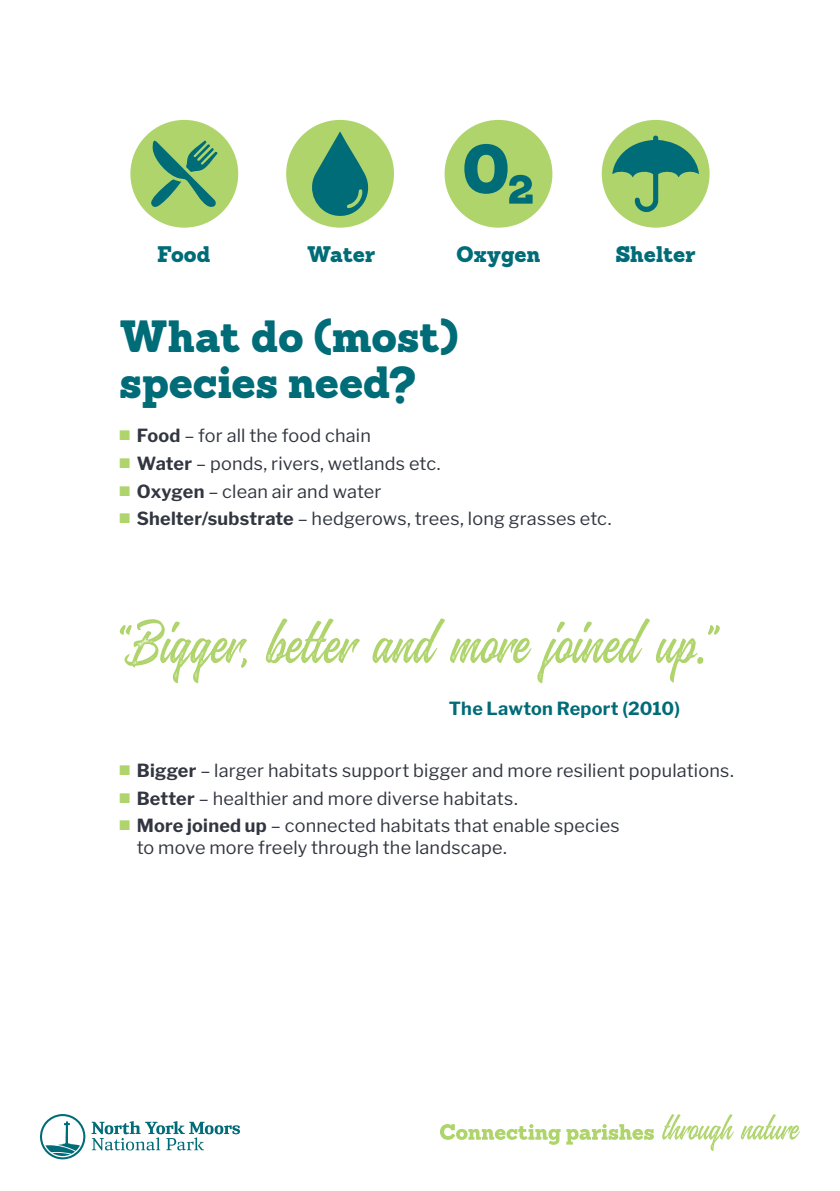
<style>
.page{position:relative;width:840px;height:1191px;background:#fff}
.page>*{position:absolute;margin:0;border:0;box-sizing:border-box;transform-origin:0 0}
.t1{font:900 44px/46px "Sanchez";letter-spacing:-.005em;color:#006c78}
.t2{font:900 22px "Sanchez";color:#006c78}
.t3{font:18px/22px "Libre Franklin";letter-spacing:.01em;color:#323640}
.t4{font:700 18px "Libre Franklin";letter-spacing:.015em;color:#006c78}
.s1{color:#afd46b}
.s2{font-weight:700}
</style>
<div class="page">
<svg style="left:440px;top:1114px;width:359px;height:37px"></svg>
<svg style="left:40px;top:1114px;width:200px;height:45px"></svg>
<div style="left:286px;top:120px;width:108px;height:108px;background:#afd46b;border-radius:50%"></div>
<svg style="left:306px;top:131px;width:70px;height:89px"></svg>
<div style="left:444px;top:120px;width:108px;height:108px;background:#afd46b;border-radius:50%"></div>
<svg style="left:464px;top:144px;width:68px;height:60px"></svg>
<div style="left:601px;top:120px;width:108px;height:108px;background:#afd46b;border-radius:50%"></div>
<svg style="left:612px;top:135px;width:86px;height:77px"></svg>
<div style="left:130px;top:120px;width:108px;height:108px;background:#afd46b;border-radius:50%"></div>
<svg style="left:151px;top:140px;width:67px;height:67px"></svg>
<svg style="left:120px;top:618px;width:599px;height:65px"></svg>
<p class="t2" style="left:157px;top:239px;width:54px">Food</p>
<p class="t2" style="left:307px;top:239px;width:69px">Water</p>
<p class="t2" style="left:456px;top:238px;width:85px">Oxygen</p>
<p class="t2" style="left:615px;top:238px;width:81px">Shelter</p>
<h1 class="t1" style="left:120px;top:313px;width:340px">What do (most) species need?</h1>
<p class="t3" style="left:120px;top:425px;width:252px"><span class="s1">■</span> <span class="s2">Food</span> – for all the food chain</p>
<p class="t3" style="left:120px;top:452px;width:322px"><span class="s1">■</span> <span class="s2">Water</span> – ponds, rivers, wetlands etc.</p>
<p class="t3" style="left:120px;top:480px;width:263px"><span class="s1">■</span> <span class="s2">Oxygen</span> – clean air and water</p>
<p class="t3" style="left:120px;top:508px;width:493px"><span class="s1">■</span> <span class="s2">Shelter/substrate</span> – hedgerows, trees, long grasses etc.</p>
<p class="t4" style="left:448px;top:697px;width:232px">The Lawton Report (2010)</p>
<p class="t3" style="left:120px;top:759px;width:615px"><span class="s1">■</span> <span class="s2">Bigger</span> – larger habitats support bigger and more resilient populations.</p>
<p class="t3" style="left:120px;top:787px;width:399px"><span class="s1">■</span> <span class="s2">Better</span> – healthier and more diverse habitats.</p>
<p class="t3" style="left:137px;top:815px;width:484px;text-indent:-17px"><span class="s1">■</span> <span class="s2">More joined up</span> – connected habitats that enable species to move more freely through the landscape.</p>
</div>
